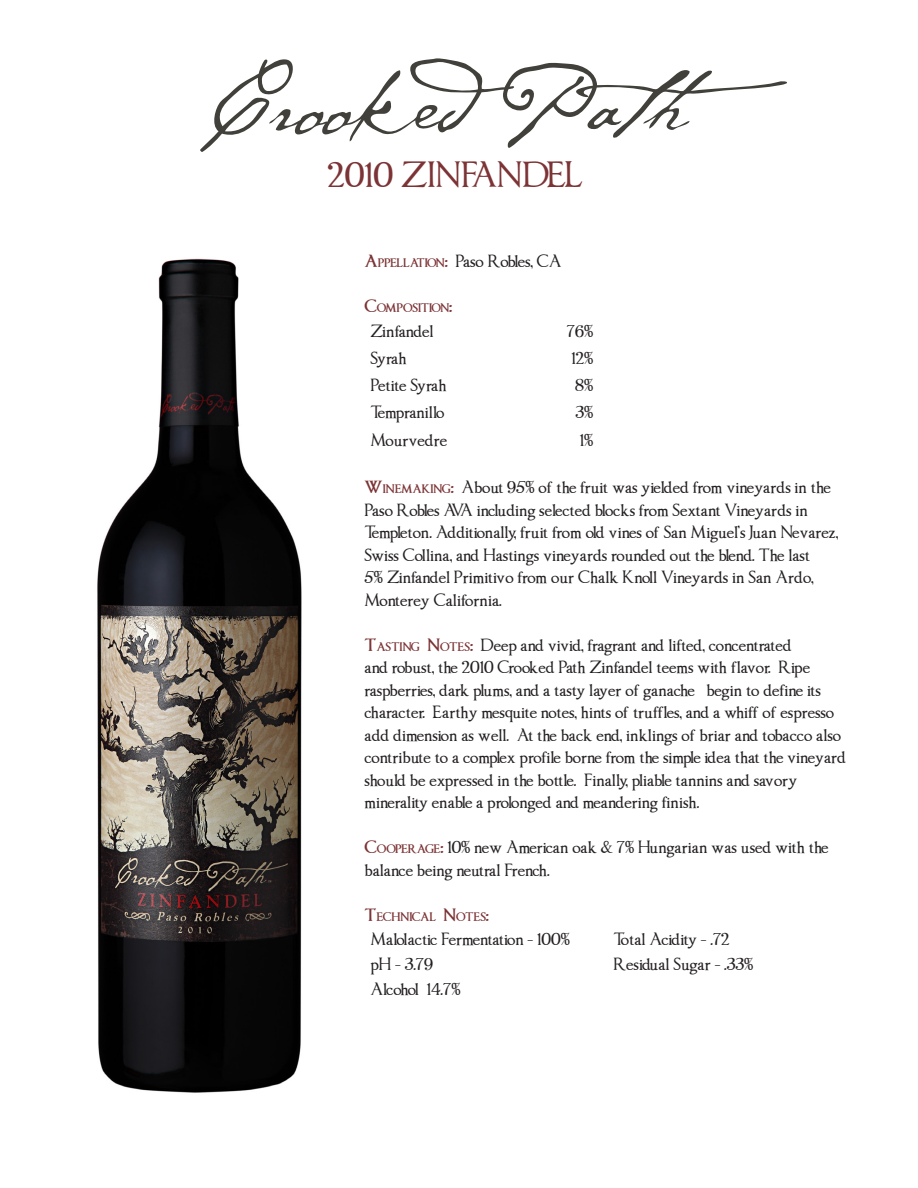
<style>
.page{position:relative;width:918px;height:1188px;background:#fff}
.page>*{position:absolute;margin:0;border:0;box-sizing:border-box;transform-origin:0 0}
.t1{font:30.9px "Imperator";color:#7c3335}
.t2{font:15px/22.5px "Imperator";color:#231f20}
.t3{font:15px "Imperator";letter-spacing:-.065em;color:#231f20}
.t4{font:700 10.5px "Imperator";color:#7c3335}
.s1{font-weight:700;color:#7c3335}
.s2{font-weight:700;font-size:10.5px;color:#7c3335}
.s3{font-size:15px}
</style>
<div class="page">
<img style="left:97px;top:258px;width:205px;height:835px">
<svg style="left:200px;top:58px;width:587px;height:94px"></svg>
<p class="t1" style="left:328px;top:161px;width:257px">2010 ZINFANDEL</p>
<p class="t2" style="left:364px;top:252px;width:198px"><span class="s1">A</span><span class="s2">PPELLATION</span><span class="s1">:</span> Paso Robles, CA</p>
<p class="t4" style="left:364px;top:303px;width:89px"><span class="s3">C</span>OMPOSITION<span class="s3">:</span></p>
<p class="t2" style="left:370px;top:321px;width:65px">Zinfandel</p>
<p class="t2" style="left:567px;top:321px;width:28px">76%</p>
<p class="t2" style="left:370px;top:349px;width:38px">Syrah</p>
<p class="t2" style="left:571px;top:349px;width:23px">12%</p>
<p class="t2" style="left:370px;top:376px;width:78px">Petite Syrah</p>
<p class="t2" style="left:575px;top:376px;width:20px">8%</p>
<p class="t2" style="left:370px;top:403px;width:75px">Tempranillo</p>
<p class="t2" style="left:575px;top:403px;width:19px">3%</p>
<p class="t2" style="left:370px;top:430px;width:78px">Mourvedre</p>
<p class="t2" style="left:580px;top:430px;width:15px">1%</p>
<p class="t2" style="left:364px;top:478px;width:475px"><span class="s1">W</span><span class="s2">INEMAKING</span><span class="s1">:</span> About 95% of the fruit was yielded from vineyards in the Paso Robles AVA including selected blocks from Sextant Vineyards in Templeton. Additionally, fruit from old vines of San Miguel’s Juan Nevarez, Swiss Collina, and Hastings vineyards rounded out the blend. The last<br>5% Zinfandel Primitivo from our Chalk Knoll Vineyards in San Ardo, Monterey California.</p>
<p class="t2" style="left:364px;top:635px;width:483px"><span class="s1">T</span><span class="s2">ASTING</span> <span class="s1">N</span><span class="s2">OTES</span><span class="s1">:</span> Deep and vivid, fragrant and lifted, concentrated<br>and robust, the 2010 Crooked Path Zinfandel teems with flavor. Ripe raspberries, dark plums, and a tasty layer of ganache begin to define its character. Earthy mesquite notes, hints of truffles, and a whiff of espresso add dimension as well. At the back end, inklings of briar and tobacco also contribute to a complex profile borne from the simple idea that the vineyard should be expressed in the bottle. Finally, pliable tannins and savory minerality enable a prolonged and meandering finish.</p>
<p class="t2" style="left:364px;top:838px;width:466px"><span class="s1">C</span><span class="s2">OOPERAGE</span><span class="s1">:</span> 10% new American oak &amp; 7% Hungarian was used with the balance being neutral French.</p>
<p class="t4" style="left:364px;top:912px;width:126px"><span class="s3">T</span>ECHNICAL <span class="s3">N</span>OTES<span class="s3">:</span></p>
<p class="t2" style="left:370px;top:930px;width:201px">Malolactic Fermentation - 100%</p>
<p class="t2" style="left:614px;top:930px;width:118px">Total Acidity - .72</p>
<p class="t2" style="left:370px;top:955px;width:64px">pH - 3.79</p>
<p class="t2" style="left:614px;top:955px;width:141px">Residual Sugar - .33%</p>
<p class="t3" style="left:370px;top:982px;width:92px">Alcohol 14.7%</p>
</div>
